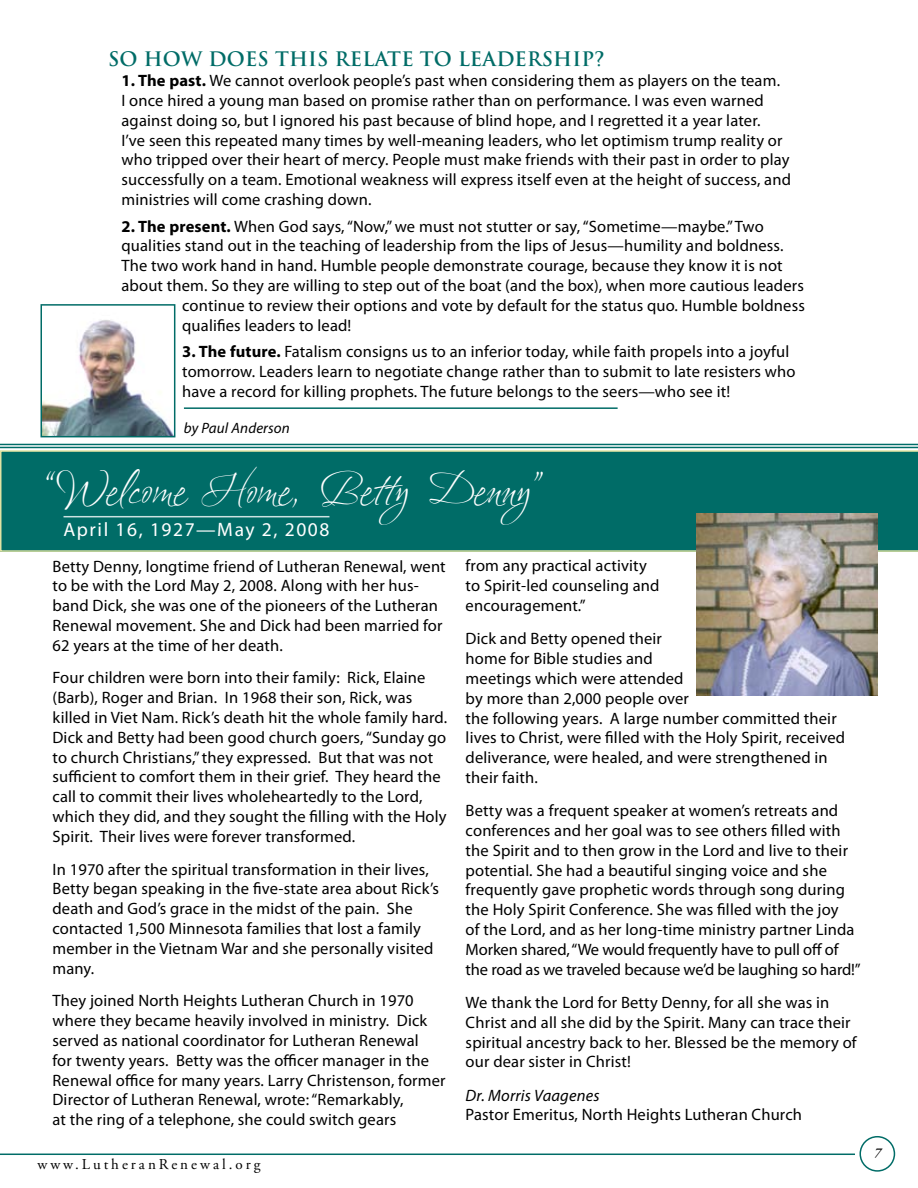
<style>
.page{position:relative;width:918px;height:1188px;background:#fff}
.page>*{position:absolute;margin:0;border:0;box-sizing:border-box;transform-origin:0 0}
.t1{font:46.5px "Ambiance BT Swash";letter-spacing:.01em;color:#fff}
.t2{font:700 19.5px "Trajan";letter-spacing:.01em;color:#006c67}
.t3{font:19.5px "Myriad Pro";letter-spacing:.08em;color:#fff}
.t4{font:16.5px/19.8px "Myriad Pro";letter-spacing:.01em;color:#000}
.t5{font:italic 16.5px "Myriad Pro";letter-spacing:.01em;color:#000}
.t6{font:15px "Adobe Garamond Pro";letter-spacing:.2em;color:#000}
.t7{font:italic 15px "Myriad Pro";letter-spacing:.01em;color:#000}
.t8{font:italic 600 13.5px "Adobe Garamond Pro";color:#000}
.s1{font-weight:700}
</style>
<div class="page">
<hr style="left:0;top:1154px;width:855px;height:1px;background:#006c67">
<div style="left:860px;top:1136px;width:35px;height:36px;border:2px solid #006c67;border-radius:50%"></div>
<div style="left:0;top:450px;width:918px;height:102px;background:#006c67"></div>
<img style="left:43px;top:320px;width:129px;height:114px">
<div style="left:40px;top:304px;width:135px;height:133px;border:2px solid #006c67"></div>
<hr style="left:184px;top:407px;width:434px;height:2px;background:#006c67">
<hr style="left:0;top:444px;width:918px;height:1px;background:#006c67">
<hr style="left:0;top:447px;width:918px;height:1px;background:#006c67">
<img style="left:697px;top:513px;width:181px;height:182px">
<hr style="left:64px;top:516px;width:265px;height:1px;background:#cce2e1">
<p class="t2" style="left:108px;top:47px;width:498px">SO HOW DOES THIS RELATE TO LEADERSHIP?</p>
<p class="t4" style="left:122px;top:71px;width:671px"><span class="s1">1. The past.</span> We cannot overlook people’s past when considering them as players on the team.<br>I once hired a young man based on promise rather than on performance. I was even warned against doing so, but I ignored his past because of blind hope, and I regretted it a year later.<br>I’ve seen this repeated many times by well-meaning leaders, who let optimism trump reality or who tripped over their heart of mercy. People must make friends with their past in order to play successfully on a team. Emotional weakness will express itself even at the height of success, and ministries will come crashing down.</p>
<p class="t4" style="left:122px;top:216px;width:644px"><span class="s1">2. The present.</span> When God says, “Now,” we must not stutter or say, “Sometime—maybe.” Two</p>
<p class="t4" style="left:122px;top:236px;width:664px">qualities stand out in the teaching of leadership from the lips of Jesus—humility and boldness.</p>
<p class="t4" style="left:122px;top:255px;width:663px">The two work hand in hand. Humble people demonstrate courage, because they know it is not</p>
<p class="t4" style="left:122px;top:275px;width:684px">about them. So they are willing to step out of the boat (and the box), when more cautious leaders</p>
<p class="t4" style="left:182px;top:295px;width:624px">continue to review their options and vote by default for the status quo. Humble boldness</p>
<p class="t4" style="left:182px;top:315px;width:171px">qualifies leaders to lead!</p>
<p class="t4" style="left:182px;top:341px;width:615px"><span class="s1">3. The future.</span> Fatalism consigns us to an inferior today, while faith propels into a joyful tomorrow. Leaders learn to negotiate change rather than to submit to late resisters who have a record for killing prophets. The future belongs to the seers—who see it!</p>
<p class="t7" style="left:184px;top:418px;width:108px">by Paul Anderson</p>
<h1 class="t1" style="left:40px;top:462px;width:501px">“Welcome Home, Betty Denny”</h1>
<p class="t3" style="left:64px;top:518px;width:267px">April 16, 1927—May 2, 2008</p>
<p class="t4" style="left:52px;top:556px;width:395px">Betty Denny, longtime friend of Lutheran Renewal, went to be with the Lord May 2, 2008. Along with her hus&shy;band Dick, she was one of the pioneers of the Lutheran Renewal movement. She and Dick had been married for 62 years at the time of her death.</p>
<p class="t4" style="left:52px;top:668px;width:396px">Four children were born into their family: Rick, Elaine (Barb), Roger and Brian. In 1968 their son, Rick, was killed in Viet Nam. Rick’s death hit the whole family hard.<br>Dick and Betty had been good church goers, “Sunday go to church Christians,” they expressed. But that was not sufficient to comfort them in their grief. They heard the call to commit their lives wholeheartedly to the Lord, which they did, and they sought the filling with the Holy Spirit. Their lives were forever transformed.</p>
<p class="t4" style="left:52px;top:859px;width:388px">In 1970 after the spiritual transformation in their lives, Betty began speaking in the five-state area about Rick’s death and God’s grace in the midst of the pain. She contacted 1,500 Minnesota families that lost a family member in the Vietnam War and she personally visited many.</p>
<p class="t4" style="left:52px;top:991px;width:395px">They joined North Heights Lutheran Church in 1970 where they became heavily involved in ministry. Dick served as national coordinator for Lutheran Renewal<br>for twenty years. Betty was the officer manager in the Renewal office for many years. Larry Christenson, former Director of Lutheran Renewal, wrote: “Remarkably,<br>at the ring of a telephone, she could switch gears</p>
<p class="t6" style="left:38px;top:1155px;width:225px">www.LutheranRenewal.org</p>
<p class="t4" style="left:466px;top:556px;width:195px">from any practical activity to Spirit-led counseling and encouragement.”</p>
<p class="t4" style="left:466px;top:629px;width:381px">Dick and Betty opened their<br>home for Bible studies and<br>meetings which were attended<br>by more than 2,000 people over<br>the following years. A large number committed their lives to Christ, were filled with the Holy Spirit, received deliverance, were healed, and were strengthened in their faith.</p>
<p class="t4" style="left:466px;top:801px;width:397px">Betty was a frequent speaker at women’s retreats and conferences and her goal was to see others filled with the Spirit and to then grow in the Lord and live to their potential. She had a beautiful singing voice and she frequently gave prophetic words through song during the Holy Spirit Conference. She was filled with the joy<br>of the Lord, and as her long-time ministry partner Linda Morken shared, “We would frequently have to pull off of the road as we traveled because we’d be laughing so hard!”</p>
<p class="t4" style="left:466px;top:992px;width:393px">We thank the Lord for Betty Denny, for all she was in Christ and all she did by the Spirit. Many can trace their spiritual ancestry back to her. Blessed be the memory of our dear sister in Christ!</p>
<p class="t5" style="left:466px;top:1085px;width:135px">Dr. Morris Vaagenes</p>
<p class="t4" style="left:466px;top:1105px;width:338px">Pastor Emeritus, North Heights Lutheran Church</p>
<p class="t8" style="left:874px;top:1145px;width:8px">7</p>
</div>
